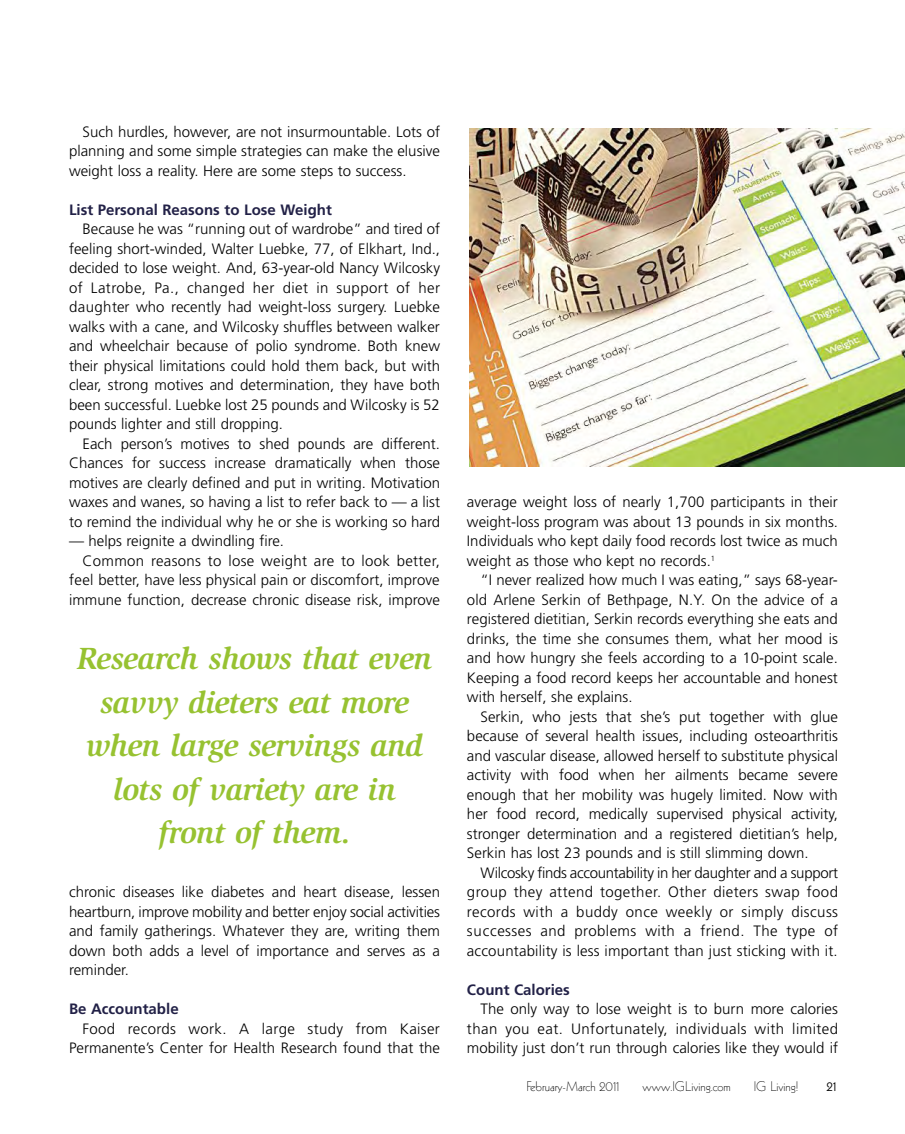
<style>
.page{position:relative;width:905px;height:1134px;background:#fff}
.page>*{position:absolute;margin:0;border:0;box-sizing:border-box;transform-origin:0 0}
.t1{font:italic 700 31.5px/43.5px "Slimbach";letter-spacing:-.015em;color:#97c231;text-align:center}
.t2{font:300 15px/19.5px "Frutiger";color:#000;text-align:justify}
.t3{font:700 15px "Frutiger";color:#222147}
.t4{font:300 15px "Frutiger";letter-spacing:.02em;color:#000}
.t5{font:300 13.5px "Kabel";color:#000}
.t6{font:13.5px "Kabel";color:#000}
</style>
<div class="page">
<img style="left:469px;top:128px;width:435px;height:338px">
<p class="t2" style="left:69px;top:123px;width:372px;text-indent:14px">Such hurdles, however, are not insurmountable. Lots of planning and some simple strategies can make the elusive weight loss a reality. Here are some steps to success.</p>
<p class="t3" style="left:69px;top:204px;width:264px">List Personal Reasons to Lose Weight</p>
<p class="t2" style="left:69px;top:221px;width:372px;text-indent:14px">Because he was “running out of wardrobe” and tired of feeling short-winded, Walter Luebke, 77, of Elkhart, Ind., decided to lose weight. And, 63-year-old Nancy Wilcosky of Latrobe, Pa., changed her diet in support of her daughter who recently had weight-loss surgery. Luebke walks with a cane, and Wilcosky shuffles between walker and wheelchair because of polio syndrome. Both knew their physical limitations could hold them back, but with clear, strong motives and determination, they have both been successful. Luebke lost 25 pounds and Wilcosky is 52 pounds lighter and still dropping.</p>
<p class="t2" style="left:69px;top:435px;width:372px;text-indent:14px">Each person’s motives to shed pounds are different.<br>Chances for success increase dramatically when those motives are clearly defined and put in writing. Motivation waxes and wanes, so having a list to refer back to — a list to remind the individual why he or she is working so hard</p>
<p class="t2" style="left:69px;top:533px;width:216px">— helps reignite a dwindling fire.</p>
<p class="t4" style="left:82px;top:555px;width:359px">Common reasons to lose weight are to look better,</p>
<p class="t2" style="left:69px;top:572px;width:372px">feel better, have less physical pain or discomfort, improve</p>
<p class="t2" style="left:69px;top:591px;width:372px">immune function, decrease chronic disease risk, improve</p>
<h1 class="t1" style="left:77px;top:639px;width:356px">Research shows that even savvy dieters eat more when large servings and lots of variety are in front of them.</h1>
<p class="t2" style="left:69px;top:884px;width:372px">chronic diseases like diabetes and heart disease, lessen heartburn, improve mobility and better enjoy social activities and family gatherings. Whatever they are, writing them down both adds a level of importance and serves as a reminder.</p>
<p class="t3" style="left:69px;top:1003px;width:111px">Be Accountable</p>
<p class="t2" style="left:69px;top:1020px;width:372px;text-align:right">Food records work. A large study from Kaiser<br>Permanente’s Center for Health Research found that the</p>
<p class="t2" style="left:467px;top:494px;width:372px">average weight loss of nearly 1,700 participants in their weight-loss program was about 13 pounds in six months.<br>Individuals who kept daily food records lost twice as much weight as those who kept no records.<sup>1</sup></p>
<p class="t2" style="left:467px;top:572px;width:372px;text-indent:14px">“I never realized how much I was eating,” says 68-year&shy;old Arlene Serkin of Bethpage, N.Y. On the advice of a registered dietitian, Serkin records everything she eats and drinks, the time she consumes them, what her mood is and how hungry she feels according to a 10-point scale.<br>Keeping a food record keeps her accountable and honest with herself, she explains.</p>
<p class="t2" style="left:467px;top:708px;width:372px;text-indent:14px">Serkin, who jests that she’s put together with glue because of several health issues, including osteoarthritis and vascular disease, allowed herself to substitute physical activity with food when her ailments became severe enough that her mobility was hugely limited. Now with her food record, medically supervised physical activity, stronger determination and a registered dietitian’s help, Serkin has lost 23 pounds and is still slimming down.</p>
<p class="t2" style="left:467px;top:864px;width:372px;text-indent:14px">Wilcosky finds accountability in her daughter and a support group they attend together. Other dieters swap food records with a buddy once weekly or simply discuss successes and problems with a friend. The type of accountability is less important than just sticking with it.</p>
<p class="t3" style="left:467px;top:984px;width:104px">Count Calories</p>
<p class="t2" style="left:467px;top:1001px;width:372px;text-indent:14px">The only way to lose weight is to burn more calories than you eat. Unfortunately, individuals with limited mobility just don’t run through calories like they would if</p>
<p class="t5" style="left:526px;top:1081px;width:95px">February-March 2011</p>
<p class="t5" style="left:642px;top:1081px;width:89px">www.IGLiving.com</p>
<p class="t5" style="left:753px;top:1081px;width:46px">IG Living!</p>
<p class="t6" style="left:826px;top:1081px;width:12px">21</p>
</div>
